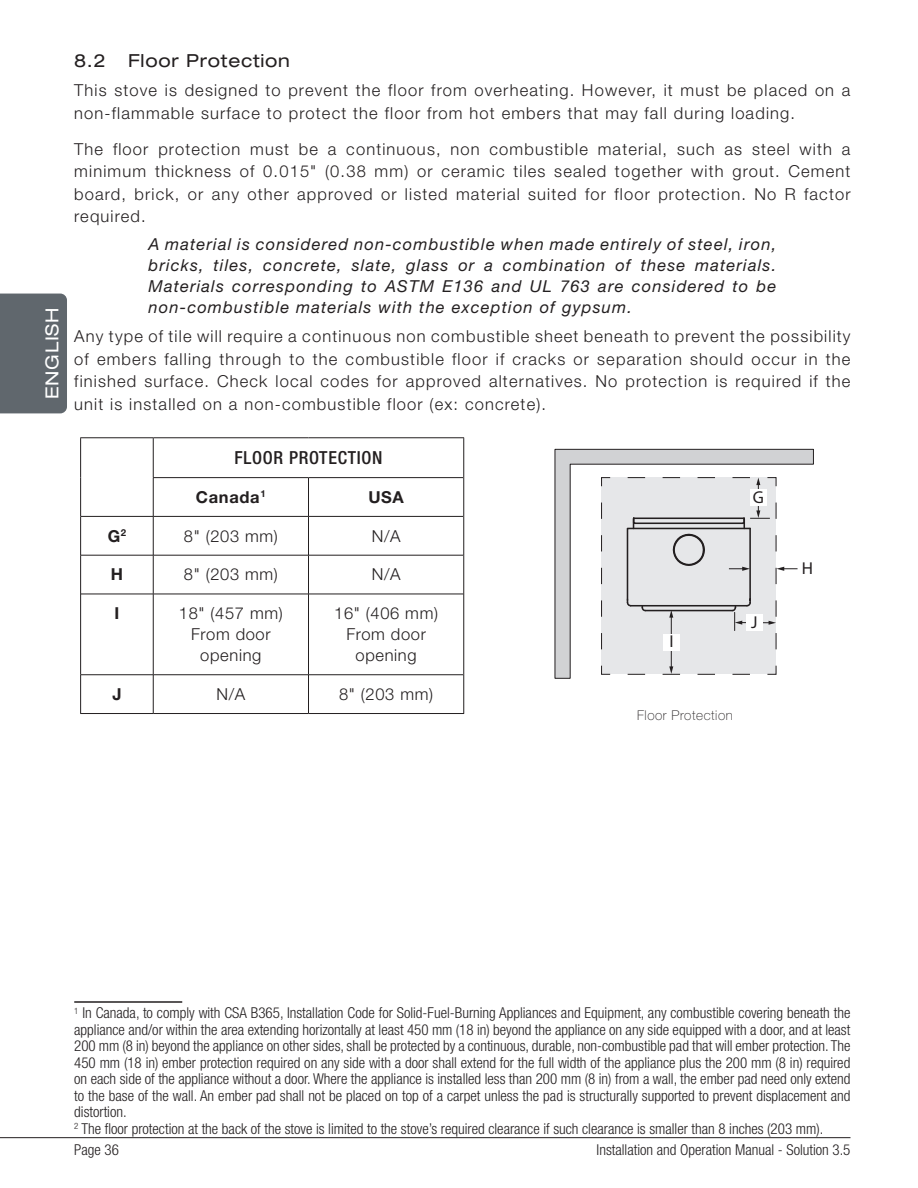
<style>
.page{position:relative;width:918px;height:1188px;background:#fff}
.page>*{position:absolute;margin:0;border:0;box-sizing:border-box;transform-origin:0 0}
.t1{font:expanded 18px "Helvetica Neue LT Std";letter-spacing:.04em;color:#231f20}
.t2{font:500 condensed 18px "Helvetica Neue LT Std";letter-spacing:.04em;color:#231f20}
.t3{font:expanded 18px "Helvetica Neue LT Std";letter-spacing:.04em;color:#fff}
.t4{font:17.25px "Myriad Pro";color:#231f20}
.t5{font:300 16.5px/22.5px "Helvetica Neue LT Std";letter-spacing:.07em;color:#231f20;text-align:justify}
.t6{font:italic 16.5px/21px "Helvetica Neue LT Std";letter-spacing:.07em;color:#231f20;text-align:justify}
.t7{font:300 16.5px/21px "Helvetica Neue LT Std";letter-spacing:.04em;color:#231f20;text-align:center}
.t8{font:700 16.5px "Helvetica Neue LT Std";letter-spacing:.04em;color:#231f20}
.t9{font:300 condensed 15px/16.5px "Helvetica Neue LT Std";color:#231f20}
.t10{font:100 13.5px "Helvetica Neue LT Std";letter-spacing:.04em;color:#231f20}
</style>
<div class="page">
<hr style="left:0;top:1137px;width:850px;height:1px;background:#231f20">
<div style="left:0;top:294px;width:67px;height:119px;background:#60676d"></div>
<hr style="left:80px;top:437px;width:73px;height:1px;background:#231f20">
<hr style="left:80px;top:438px;width:1px;height:40px;background:#231f20">
<hr style="left:80px;top:478px;width:1px;height:38px;background:#231f20">
<hr style="left:153px;top:437px;width:156px;height:1px;background:#231f20">
<hr style="left:309px;top:437px;width:155px;height:1px;background:#231f20">
<hr style="left:463px;top:438px;width:1px;height:40px;background:#231f20">
<hr style="left:463px;top:478px;width:1px;height:38px;background:#231f20">
<hr style="left:80px;top:516px;width:1px;height:39px;background:#231f20">
<hr style="left:463px;top:516px;width:1px;height:39px;background:#231f20">
<hr style="left:80px;top:555px;width:1px;height:39px;background:#231f20">
<hr style="left:463px;top:555px;width:1px;height:39px;background:#231f20">
<hr style="left:80px;top:594px;width:1px;height:81px;background:#231f20">
<hr style="left:463px;top:594px;width:1px;height:81px;background:#231f20">
<hr style="left:80px;top:675px;width:1px;height:38px;background:#231f20">
<hr style="left:463px;top:675px;width:1px;height:38px;background:#231f20">
<hr style="left:153px;top:438px;width:1px;height:39px;background:#231f20">
<hr style="left:153px;top:477px;width:156px;height:1px;background:#231f20">
<hr style="left:153px;top:478px;width:1px;height:38px;background:#231f20">
<hr style="left:309px;top:477px;width:154px;height:1px;background:#231f20">
<hr style="left:308px;top:478px;width:1px;height:38px;background:#231f20">
<hr style="left:81px;top:516px;width:72px;height:1px;background:#231f20">
<hr style="left:153px;top:516px;width:156px;height:1px;background:#231f20">
<hr style="left:309px;top:516px;width:154px;height:1px;background:#231f20">
<hr style="left:308px;top:517px;width:1px;height:38px;background:#231f20">
<hr style="left:153px;top:555px;width:156px;height:1px;background:#231f20">
<hr style="left:309px;top:555px;width:154px;height:1px;background:#231f20">
<hr style="left:308px;top:555px;width:1px;height:39px;background:#231f20">
<hr style="left:153px;top:594px;width:156px;height:1px;background:#231f20">
<hr style="left:309px;top:594px;width:154px;height:1px;background:#231f20">
<hr style="left:308px;top:594px;width:1px;height:81px;background:#231f20">
<hr style="left:153px;top:674px;width:156px;height:1px;background:#231f20">
<hr style="left:309px;top:674px;width:154px;height:1px;background:#231f20">
<hr style="left:308px;top:675px;width:1px;height:38px;background:#231f20">
<hr style="left:153px;top:713px;width:156px;height:1px;background:#231f20">
<hr style="left:309px;top:713px;width:155px;height:1px;background:#231f20">
<hr style="left:153px;top:517px;width:1px;height:38px;background:#231f20">
<hr style="left:81px;top:555px;width:72px;height:1px;background:#231f20">
<hr style="left:153px;top:555px;width:1px;height:39px;background:#231f20">
<hr style="left:81px;top:594px;width:72px;height:1px;background:#231f20">
<hr style="left:153px;top:594px;width:1px;height:81px;background:#231f20">
<hr style="left:81px;top:674px;width:72px;height:1px;background:#231f20">
<hr style="left:153px;top:675px;width:1px;height:38px;background:#231f20">
<hr style="left:80px;top:713px;width:73px;height:1px;background:#231f20">
<svg style="left:554px;top:449px;width:260px;height:230px"></svg>
<hr style="left:671px;top:616px;width:1px;height:52px;background:#231f20">
<svg style="left:619px;top:666px;width:131px;height:9px"></svg>
<svg style="left:626px;top:477px;width:172px;height:181px"></svg>
<hr style="left:74px;top:1001px;width:108px;height:2px;background:#231f20">
<p class="t3" style="left:41px;top:399px;width:93px;rotate:-90deg">ENGLISH</p>
<p class="t1" style="left:74px;top:50px;width:33px">8.2</p>
<p class="t1" style="left:128px;top:50px;width:163px">Floor Protection</p>
<p class="t5" style="left:74px;top:79px;width:778px">This stove is designed to prevent the floor from overheating. However, it must be placed on a non-flammable surface to protect the floor from hot embers that may fall during loading.</p>
<p class="t5" style="left:74px;top:137px;width:778px">The floor protection must be a continuous, non combustible material, such as steel with a minimum thickness of 0.015" (0.38 mm) or ceramic tiles sealed together with grout. Cement board, brick, or any other approved or listed material suited for floor protection. No R factor required.</p>
<p class="t6" style="left:148px;top:233px;width:629px">A material is considered non-combustible when made entirely of steel, iron, bricks, tiles, concrete, slate, glass or a combination of these materials.<br>Materials corresponding to ASTM E136 and UL 763 are considered to be non-combustible materials with the exception of gypsum.</p>
<p class="t5" style="left:74px;top:325px;width:778px">Any type of tile will require a continuous non combustible sheet beneath to prevent the possibility of embers falling through to the combustible floor if cracks or separation should occur in the finished surface. Check local codes for approved alternatives. No protection is required if the unit is installed on a non-combustible floor (ex: concrete).</p>
<p class="t2" style="left:234px;top:447px;width:150px">FLOOR PROTECTION</p>
<p class="t8" style="left:196px;top:487px;width:71px">Canada<sup>1</sup></p>
<p class="t8" style="left:368px;top:487px;width:37px">USA</p>
<p class="t8" style="left:108px;top:526px;width:20px">G<sup>2</sup></p>
<p class="t5" style="left:184px;top:524px;width:96px">8" (203 mm)</p>
<p class="t5" style="left:372px;top:524px;width:30px">N/A</p>
<p class="t8" style="left:111px;top:564px;width:14px">H</p>
<p class="t5" style="left:184px;top:563px;width:96px">8" (203 mm)</p>
<p class="t5" style="left:372px;top:563px;width:30px">N/A</p>
<p class="t8" style="left:115px;top:603px;width:6px">I</p>
<p class="t7" style="left:179px;top:603px;width:105px">18" (457 mm)<br>From door opening</p>
<p class="t7" style="left:334px;top:603px;width:105px">16" (406 mm)<br>From door opening</p>
<p class="t8" style="left:112px;top:684px;width:11px">J</p>
<p class="t5" style="left:216px;top:683px;width:30px">N/A</p>
<p class="t5" style="left:339px;top:683px;width:96px">8" (203 mm)</p>
<p class="t4" style="left:753px;top:487px;width:13px">G</p>
<p class="t4" style="left:802px;top:558px;width:13px">H</p>
<p class="t4" style="left:751px;top:611px;width:8px">J</p>
<p class="t4" style="left:670px;top:631px;width:6px">I</p>
<p class="t10" style="left:637px;top:708px;width:97px">Floor Protection</p>
<p class="t9" style="left:74px;top:1005px;width:778px"><sup>1</sup> In Canada, to comply with CSA B365, Installation Code for Solid-Fuel-Burning Appliances and Equipment, any combustible covering beneath the appliance and/or within the area extending horizontally at least 450 mm (18 in) beyond the appliance on any side equipped with a door, and at least 200 mm (8 in) beyond the appliance on other sides, shall be protected by a continuous, durable, non-combustible pad that will ember protection. The 450 mm (18 in) ember protection required on any side with a door shall extend for the full width of the appliance plus the 200 mm (8 in) required on each side of the appliance without a door. Where the appliance is installed less than 200 mm (8 in) from a wall, the ember pad need only extend to the base of the wall. An ember pad shall not be placed on top of a carpet unless the pad is structurally supported to prevent displacement and distortion.<br><sup>2</sup> The floor protection at the back of the stove is limited to the stove’s required clearance if such clearance is smaller than 8 inches (203 mm).</p>
<p class="t9" style="left:74px;top:1141px;width:46px">Page 36</p>
<p class="t9" style="left:597px;top:1142px;width:255px">Installation and Operation Manual - Solution 3.5</p>
</div>
